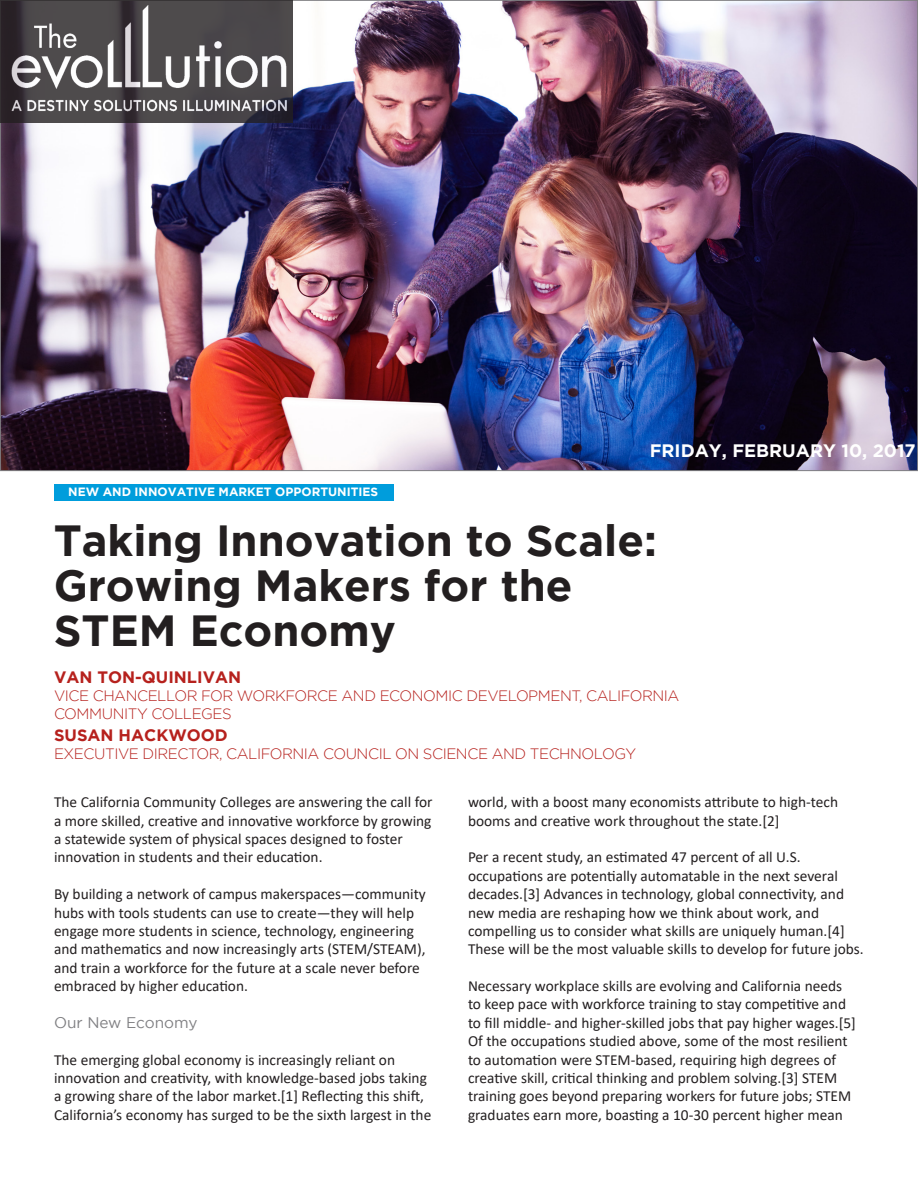
<style>
.page{position:relative;width:918px;height:1188px;background:#fff}
.page>*{position:absolute;margin:0;border:0;box-sizing:border-box;transform-origin:0 0}
.t1{font:700 43.5px "Gotham";color:#231f20}
.t2{font:700 18px "Gotham";color:#fff}
.t3{font:700 16.5px "Gotham";color:#b6211d}
.t4{font:15.3px/18.3px "Calibri";color:#231f20}
.t5{font:15.3px "Gotham";color:#808083}
.t6{font:300 15px/18px "Gotham";letter-spacing:-.03em;color:#b6211d}
.t7{font:700 12px "Gotham";color:#fff}
</style>
<div class="page">
<img style="left:2px;top:2px;width:914px;height:467px">
<svg style="left:0;top:0;width:292px;height:123px;background:#3d393c"></svg>
<img style="left:11px;top:6px;width:275px;height:112px">
<div style="left:54px;top:484px;width:339px;height:17px;background:#009ddc"></div>
<p class="t7" style="left:68px;top:485px;width:312px">NEW AND INNOVATIVE MARKET OPPORTUNITIES</p>
<p class="t2" style="left:650px;top:440px;width:267px">FRIDAY, FEBRUARY 10, 2017</p>
<p class="t1" style="left:54px;top:516px;width:605px">Taking Innovation to Scale:</p>
<p class="t1" style="left:54px;top:561px;width:520px">Growing Makers for the</p>
<p class="t1" style="left:54px;top:606px;width:344px">STEM Economy</p>
<p class="t3" style="left:54px;top:667px;width:189px">VAN TON-QUINLIVAN</p>
<p class="t6" style="left:54px;top:686px;width:627px">VICE CHANCELLOR FOR WORKFORCE AND ECONOMIC DEVELOPMENT, CALIFORNIA<br>COMMUNITY COLLEGES</p>
<p class="t3" style="left:54px;top:725px;width:175px">SUSAN HACKWOOD</p>
<p class="t6" style="left:54px;top:744px;width:584px">EXECUTIVE DIRECTOR, CALIFORNIA COUNCIL ON SCIENCE AND TECHNOLOGY</p>
<p class="t4" style="left:54px;top:793px;width:380px">The California Community Colleges are answering the call for a more skilled, creative and innovative workforce by growing a statewide system of physical spaces designed to foster innovation in students and their education.</p>
<p class="t4" style="left:54px;top:885px;width:373px">By building a network of campus makerspaces—community hubs with tools students can use to create—they will help engage more students in science, technology, engineering and mathematics and now increasingly arts (STEM/STEAM), and train a workforce for the future at a scale never before embraced by higher education.</p>
<p class="t5" style="left:54px;top:1014px;width:145px">Our New Economy</p>
<p class="t4" style="left:54px;top:1050px;width:379px">The emerging global economy is increasingly reliant on innovation and creativity, with knowledge-based jobs taking a growing share of the labor market.[1] Reflecting this shift, California’s economy has surged to be the sixth largest in the</p>
<p class="t4" style="left:468px;top:793px;width:372px">world, with a boost many economists attribute to high-tech booms and creative work throughout the state.[2]</p>
<p class="t4" style="left:468px;top:848px;width:397px">Per a recent study, an estimated 47 percent of all U.S. occupations are potentially automatable in the next several decades.[3] Advances in technology, global connectivity, and new media are reshaping how we think about work, and compelling us to consider what skills are uniquely human.[4] These will be the most valuable skills to develop for future jobs.</p>
<p class="t4" style="left:468px;top:976px;width:389px">Necessary workplace skills are evolving and California needs to keep pace with workforce training to stay competitive and to fill middle- and higher-skilled jobs that pay higher wages.[5] Of the occupations studied above, some of the most resilient to automation were STEM-based, requiring high degrees of creative skill, critical thinking and problem solving.[3] STEM training goes beyond preparing workers for future jobs; STEM graduates earn more, boasting a 10-30 percent higher mean</p>
</div>
